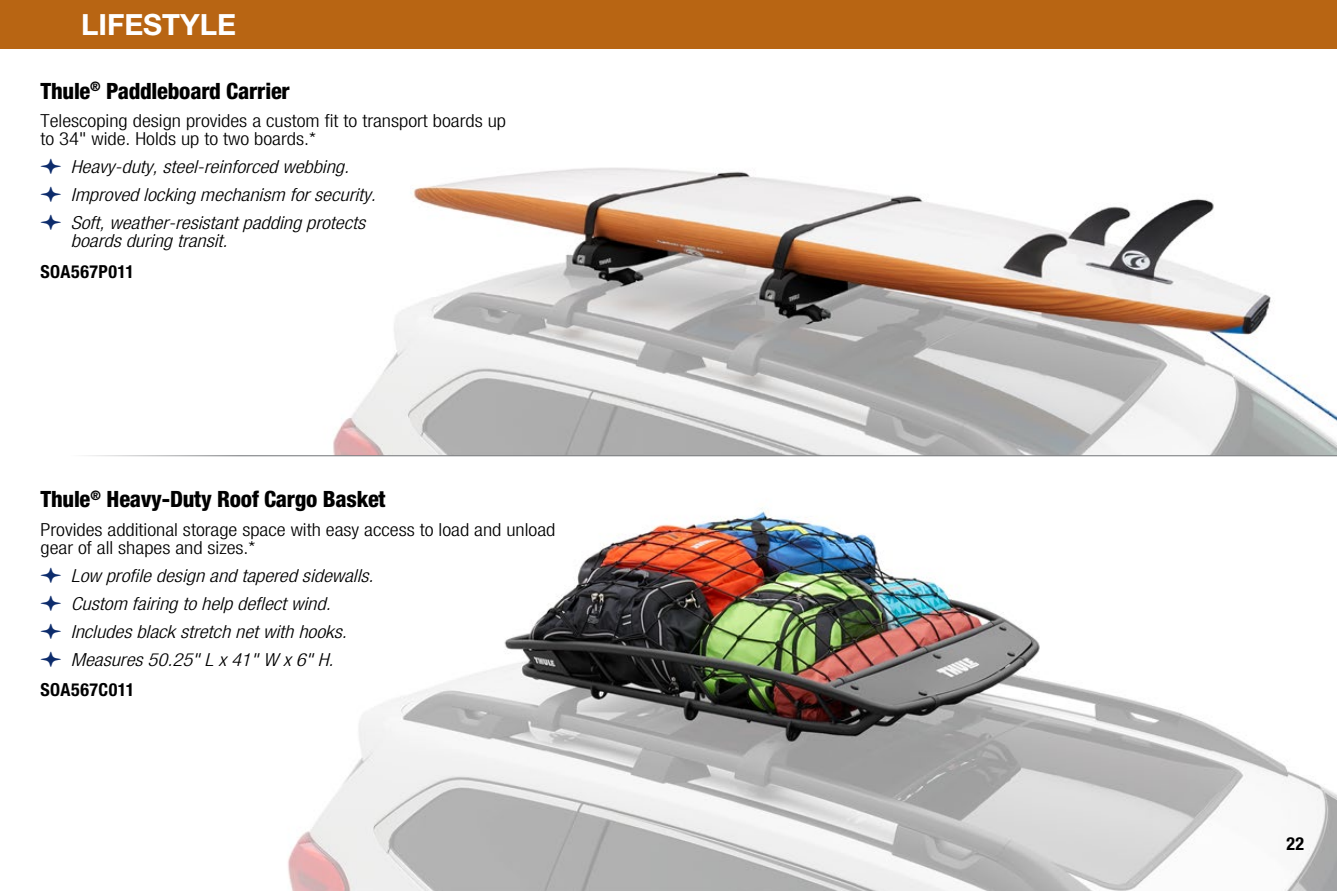
<style>
.page{position:relative;width:1337px;height:891px;background:#fff}
.page>*{position:absolute;margin:0;border:0;box-sizing:border-box;transform-origin:0 0}
.t1{font:700 29.25px "Helvetica Neue LT Pro";color:#fff}
.t2{font:800 condensed 22.5px "Helvetica Neue";letter-spacing:-.01em;color:#000}
.t3{font:italic 300 condensed 18px/28.1px "Helvetica Neue";color:#000;scale:1.15 1}
.t4{font:300 condensed 18px/18px "Helvetica Neue";color:#000;scale:1.15 1}
.t5{font:700 condensed 18px "Helvetica Neue";letter-spacing:.025em;color:#000}
</style>
<div class="page">
<img style="left:288px;top:507px;width:1048px;height:384px">
<div style="left:0;top:0;width:1336px;height:49px;background:#b86513"></div>
<img style="left:333px;top:167px;width:1003px;height:288px">
<hr style="left:42px;top:455px;width:1294px;height:1px;background:#808285">
<h1 class="t1" style="left:81px;top:6px;width:156px">LIFESTYLE</h1>
<p class="t2" style="left:40px;top:77px;width:251px">Thule<sup>®</sup> Paddleboard Carrier</p>
<p class="t4" style="left:40px;top:112px;width:406px">Telescoping design provides a custom fit to transport boards up to 34" wide. Holds up to two boards.*</p>
<p class="t3" style="left:71px;top:153px;width:267px">Heavy-duty, steel-reinforced webbing.<br>Improved locking mechanism for security.<br>Soft, weather-resistant padding protects</p>
<p class="t3" style="left:71px;top:227px;width:138px">boards during transit.</p>
<p class="t5" style="left:40px;top:261px;width:95px">SOA567P011</p>
<p class="t2" style="left:40px;top:486px;width:347px">Thule<sup>®</sup> Heavy-Duty Roof Cargo Basket</p>
<p class="t4" style="left:40px;top:520px;width:449px">Provides additional storage space with easy access to load and unload gear of all shapes and sizes.*</p>
<p class="t3" style="left:71px;top:561px;width:265px">Low profile design and tapered sidewalls.<br>Custom fairing to help deflect wind.<br>Includes black stretch net with hooks.<br>Measures 50.25" L x 41" W x 6" H.</p>
<p class="t5" style="left:40px;top:679px;width:95px">SOA567C011</p>
<p class="t5" style="left:1286px;top:833px;width:19px">22</p>
</div>
